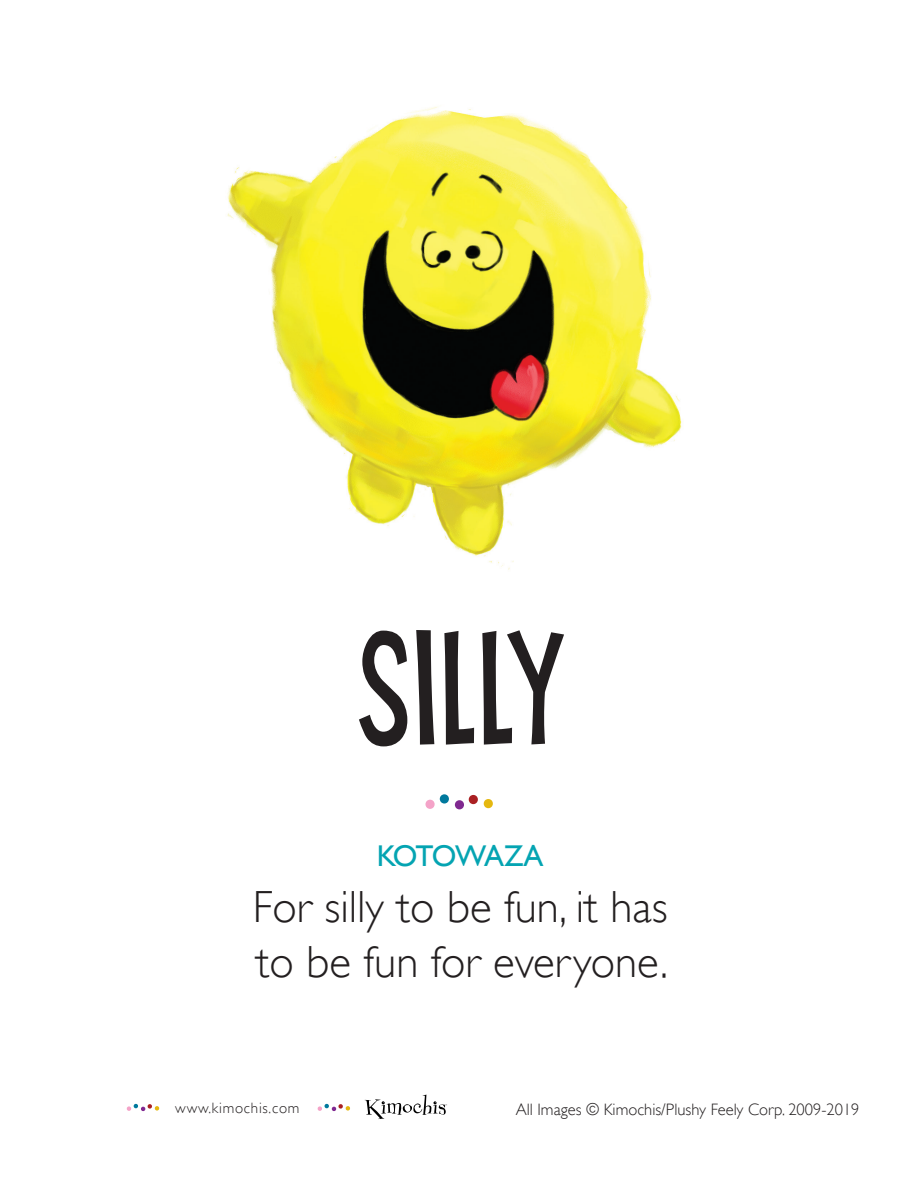
<style>
.page{position:relative;width:918px;height:1188px;background:#fff}
.page>*{position:absolute;margin:0;border:0;box-sizing:border-box;transform-origin:0 0}
.Feeling_Name{font:150px "Jamboks";color:#231f20}
.Kotowaza_Par{font:300 45px/55.5px "Gill Sans";color:#231f20}
.Kotowaza_Par-2{font:30px "Gill Sans";letter-spacing:-.065em;color:#04a4b2}
.t1{font:300 16.5px "Gill Sans";color:#231f20}
.t2{font:300 15px "Gill Sans";letter-spacing:.05em;color:#231f20}
</style>
<div class="page">
<svg style="left:365px;top:1095px;width:82px;height:24px"></svg>
<svg style="left:127px;top:1104px;width:32px;height:7px"></svg>
<svg style="left:318px;top:1104px;width:32px;height:7px"></svg>
<img style="left:227px;top:107px;width:455px;height:463px">
<svg style="left:425px;top:794px;width:24px;height:15px"></svg>
<svg style="left:455px;top:795px;width:23px;height:14px"></svg>
<svg style="left:484px;top:799px;width:9px;height:9px"></svg>
<p class="Feeling_Name" style="left:356px;top:607px;width:210px">SILLY</p>
<p class="Kotowaza_Par-2" style="left:377px;top:838px;width:168px">KOTOWAZA</p>
<p class="Kotowaza_Par" style="left:253px;top:879px;width:417px">For silly to be fun, it has to be fun for everyone.</p>
<p class="t2" style="left:175px;top:1099px;width:126px">www.kimochis.com</p>
<p class="t1" style="left:516px;top:1100px;width:345px">All Images © Kimochis/Plushy Feely Corp. 2009-2019</p>
</div>
